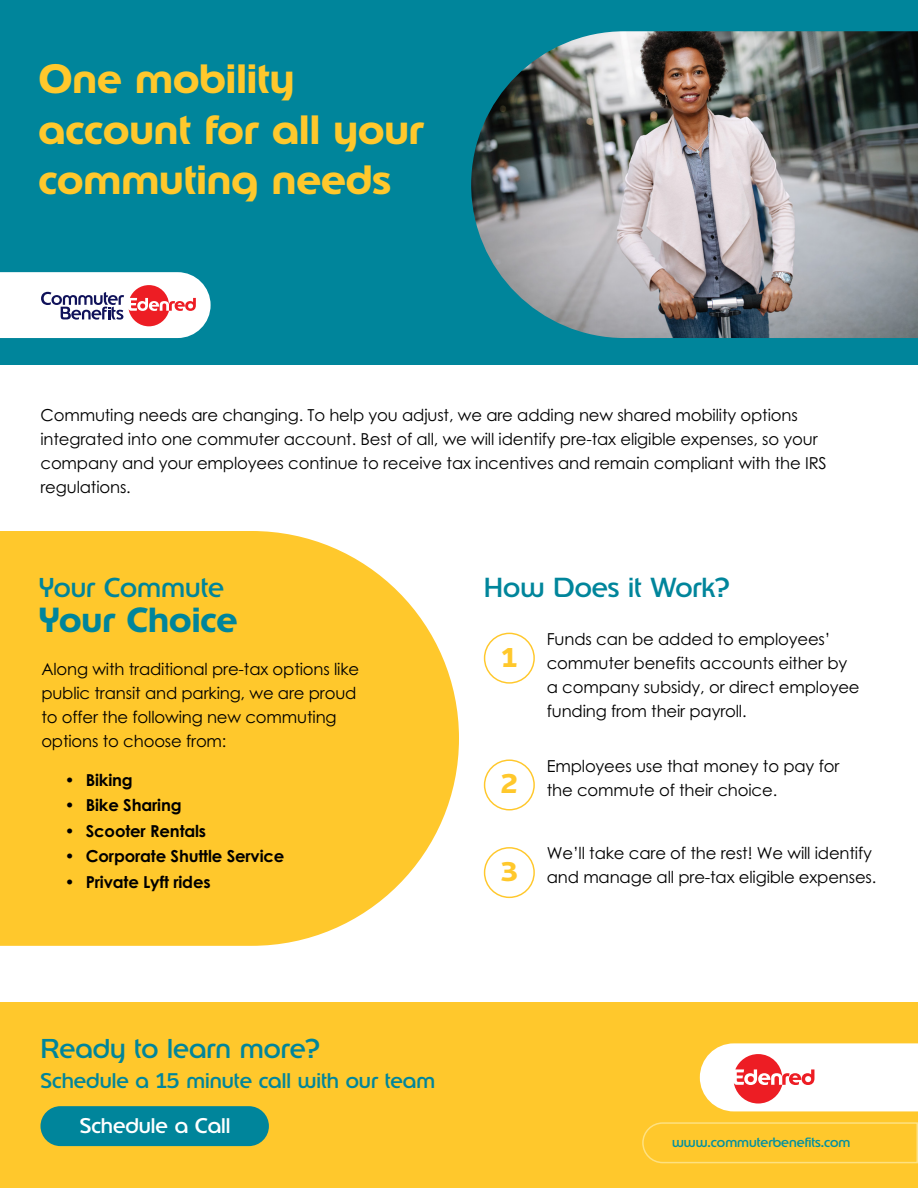
<style>
.page{position:relative;width:918px;height:1188px;background:#fff}
.page>*{position:absolute;margin:0;border:0;box-sizing:border-box;transform-origin:0 0}
.t1{font:700 40.5px/50.4px "Edenred";color:#ffc82c}
.t2{font:700 34.5px "Edenred";color:#00859b}
.t3{font:27.3px "Edenred";color:#00859b}
.t4{font:27px "Edenred";color:#00859b}
.t5{font:700 26.85px "Edenred";color:#ffc82c}
.t6{font:21px "Edenred";color:#00859b}
.t7{font:21px "Edenred";color:#fff}
.t8{font:16.5px/24px "Century Gothic";letter-spacing:-.01em;color:#000}
.t9{font:700 16.5px "Century Gothic";letter-spacing:-.01em;color:#000}
.t10{font:13.35px "Edenred";color:#0090a1}
</style>
<div class="page">
<svg style="left:0;top:531px;width:459px;height:415px;background:#ffcd40"></svg>
<div style="left:0;top:0;width:918px;height:364px;background:#00859b"></div>
<svg style="left:0;top:272px;width:211px;height:66px;background:#e5d8de"></svg>
<img style="left:471px;top:31px;width:447px;height:307px">
<div style="left:0;top:1002px;width:918px;height:186px;background:#ffc82c"></div>
<div style="left:41px;top:1106px;width:228px;height:40px;background:#00859b;border-radius:20px"></div>
<svg style="left:700px;top:1043px;width:218px;height:68px;background:#fce2dd"></svg>
<div style="left:484px;top:633px;width:51px;height:51px;border:1px solid #ffc82c;border-radius:50%"></div>
<div style="left:484px;top:759px;width:51px;height:51px;border:1px solid #ffc82c;border-radius:50%"></div>
<div style="left:484px;top:847px;width:51px;height:51px;border:1px solid #ffc82c;border-radius:50%"></div>
<svg style="left:642px;top:1122px;width:276px;height:42px"></svg>
<h1 class="t1" style="left:38px;top:54px;width:387px">One mobility account for all your commuting needs</h1>
<p class="t8" style="left:40px;top:402px;width:788px">Commuting needs are changing. To help you adjust, we are adding new shared mobility options integrated into one commuter account. Best of all, we will identify pre-tax eligible expenses, so your company and your employees continue to receive tax incentives and remain compliant with the IRS regulations.</p>
<h3 class="t4" style="left:39px;top:569px;width:187px">Your Commute</h3>
<h2 class="t2" style="left:39px;top:596px;width:200px">Your Choice</h2>
<p class="t8" style="left:41px;top:656px;width:319px">Along with traditional pre-tax options like public transit and parking, we are proud to offer the following new commuting options to choose from:</p>
<p class="t9" style="left:65px;top:767px;width:70px">• Biking</p>
<p class="t9" style="left:65px;top:793px;width:118px">• Bike Sharing</p>
<p class="t9" style="left:65px;top:818px;width:143px">• Scooter Rentals</p>
<p class="t9" style="left:65px;top:844px;width:221px">• Corporate Shuttle Service</p>
<p class="t9" style="left:65px;top:869px;width:147px">• Private Lyft rides</p>
<h3 class="t3" style="left:484px;top:569px;width:248px">How Does it Work?</h3>
<h3 class="t5" style="left:502px;top:639px;width:17px">1</h3>
<h3 class="t5" style="left:501px;top:766px;width:18px">2</h3>
<h3 class="t5" style="left:501px;top:853px;width:18px">3</h3>
<p class="t8" style="left:547px;top:627px;width:314px">Funds can be added to employees’ commuter benefits accounts either by a company subsidy, or direct employee funding from their payroll.</p>
<p class="t8" style="left:547px;top:754px;width:294px">Employees use that money to pay for the commute of their choice.</p>
<p class="t8" style="left:547px;top:841px;width:331px">We’ll take care of the rest! We will identify and manage all pre-tax eligible expenses.</p>
<h3 class="t4" style="left:40px;top:1031px;width:281px">Ready to learn more?</h3>
<p class="t6" style="left:40px;top:1066px;width:396px">Schedule a 15 minute call with our team</p>
<p class="t7" style="left:80px;top:1112px;width:152px">Schedule a Call</p>
<p class="t10" style="left:672px;top:1133px;width:180px">www.commuterbenefits.com</p>
</div>
